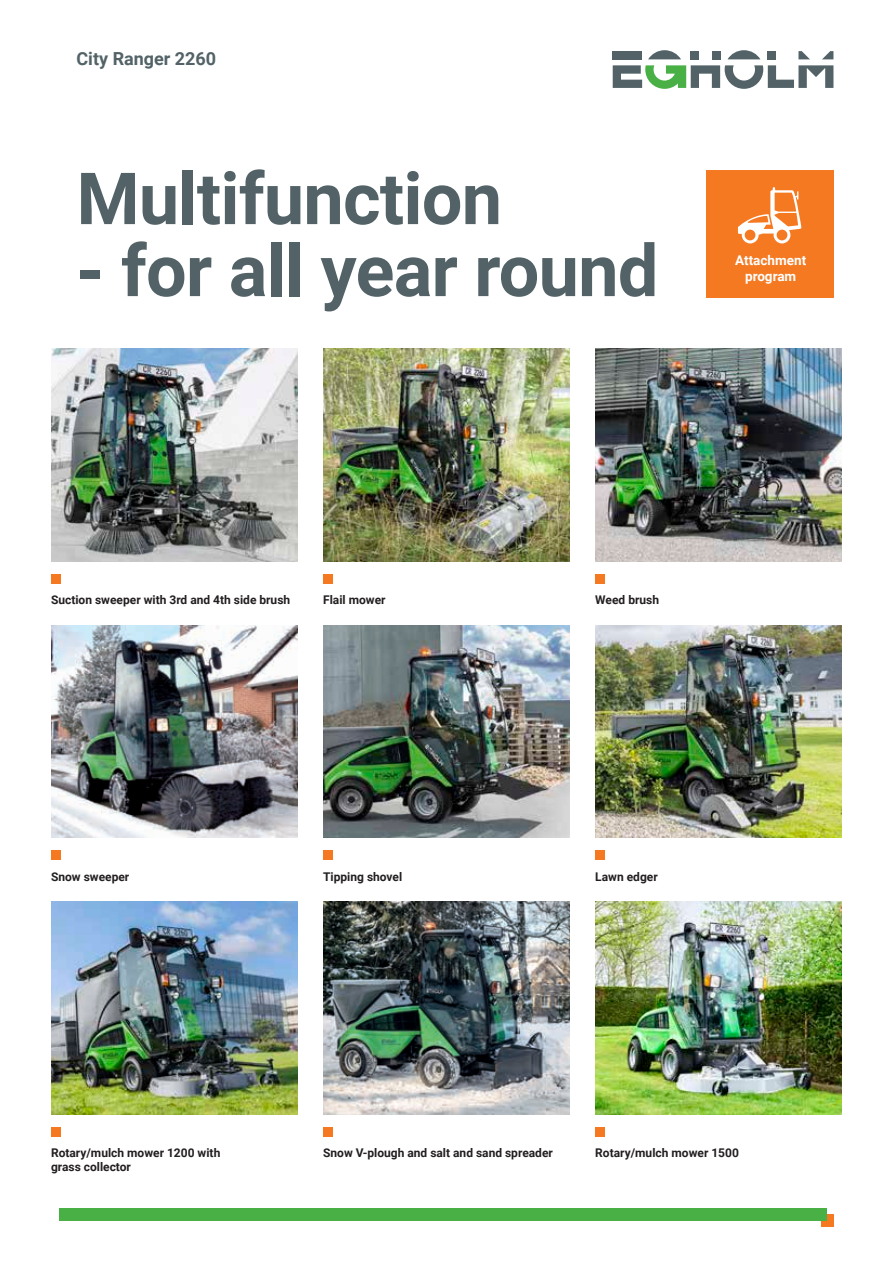
<style>
.page{position:relative;width:893px;height:1263px;background:#fff}
.page>*{position:absolute;margin:0;border:0;box-sizing:border-box;transform-origin:0 0}
.t1{font:700 72px "Roboto";letter-spacing:-.01em;color:#526267}
.t2{font:700 18px "Roboto";color:#526267}
.t3{font:700 13.5px/16.2px "Roboto";color:#fff;text-align:center}
.t4{font:700 12px/13.5px "Roboto";color:#231f20}
</style>
<div class="page">
<img style="left:595px;top:349px;width:247px;height:212px">
<img style="left:323px;top:625px;width:247px;height:213px">
<img style="left:323px;top:349px;width:247px;height:212px">
<img style="left:595px;top:901px;width:247px;height:213px">
<img style="left:51px;top:901px;width:247px;height:213px">
<img style="left:323px;top:901px;width:247px;height:213px">
<img style="left:51px;top:625px;width:247px;height:213px">
<img style="left:51px;top:349px;width:247px;height:212px">
<img style="left:595px;top:625px;width:247px;height:213px">
<svg style="left:822px;top:51px;width:11px;height:8px"></svg>
<svg style="left:798px;top:51px;width:12px;height:8px"></svg>
<div style="left:768px;top:51px;width:8px;height:8px;background:#526267"></div>
<svg style="left:728px;top:50px;width:32px;height:9px"></svg>
<div style="left:712px;top:51px;width:8px;height:8px;background:#526267"></div>
<div style="left:691px;top:51px;width:8px;height:8px;background:#526267"></div>
<svg style="left:648px;top:50px;width:33px;height:9px"></svg>
<svg style="left:613px;top:65px;width:220px;height:24px"></svg>
<div style="left:613px;top:51px;width:29px;height:8px;background:#526267"></div>
<div style="left:51px;top:574px;width:10px;height:10px;background:#f47921"></div>
<div style="left:323px;top:574px;width:10px;height:10px;background:#f47921"></div>
<div style="left:595px;top:574px;width:10px;height:10px;background:#f47921"></div>
<div style="left:51px;top:850px;width:10px;height:10px;background:#f47921"></div>
<div style="left:323px;top:850px;width:10px;height:10px;background:#f47921"></div>
<div style="left:595px;top:850px;width:10px;height:10px;background:#f47921"></div>
<div style="left:51px;top:1127px;width:10px;height:10px;background:#f47921"></div>
<div style="left:323px;top:1127px;width:10px;height:10px;background:#f47921"></div>
<div style="left:595px;top:1127px;width:10px;height:10px;background:#f47921"></div>
<div style="left:821px;top:1214px;width:12px;height:13px;background:#f47921"></div>
<div style="left:60px;top:1208px;width:767px;height:12px;background:#49b045"></div>
<div style="left:706px;top:170px;width:127px;height:128px;background:#f47921"></div>
<svg style="left:738px;top:187px;width:63px;height:56px"></svg>
<h2 class="t2" style="left:77px;top:46px;width:141px">City Ranger 2260</h2>
<h1 class="t1" style="left:77px;top:148px;width:427px">Multifunction</h1>
<h1 class="t1" style="left:77px;top:220px;width:583px">- for all year round</h1>
<p class="t3" style="left:735px;top:252px;width:73px">Attachment program</p>
<p class="t4" style="left:51px;top:593px;width:241px">Suction sweeper with 3rd and 4th side brush</p>
<p class="t4" style="left:323px;top:593px;width:64px">Flail mower</p>
<p class="t4" style="left:595px;top:593px;width:65px">Weed brush</p>
<p class="t4" style="left:51px;top:869px;width:80px">Snow sweeper</p>
<p class="t4" style="left:323px;top:869px;width:81px">Tipping shovel</p>
<p class="t4" style="left:595px;top:869px;width:64px">Lawn edger</p>
<p class="t4" style="left:51px;top:1146px;width:171px">Rotary/mulch mower 1200 with grass collector</p>
<p class="t4" style="left:323px;top:1146px;width:231px">Snow V-plough and salt and sand spreader</p>
<p class="t4" style="left:595px;top:1146px;width:145px">Rotary/mulch mower 1500</p>
</div>
